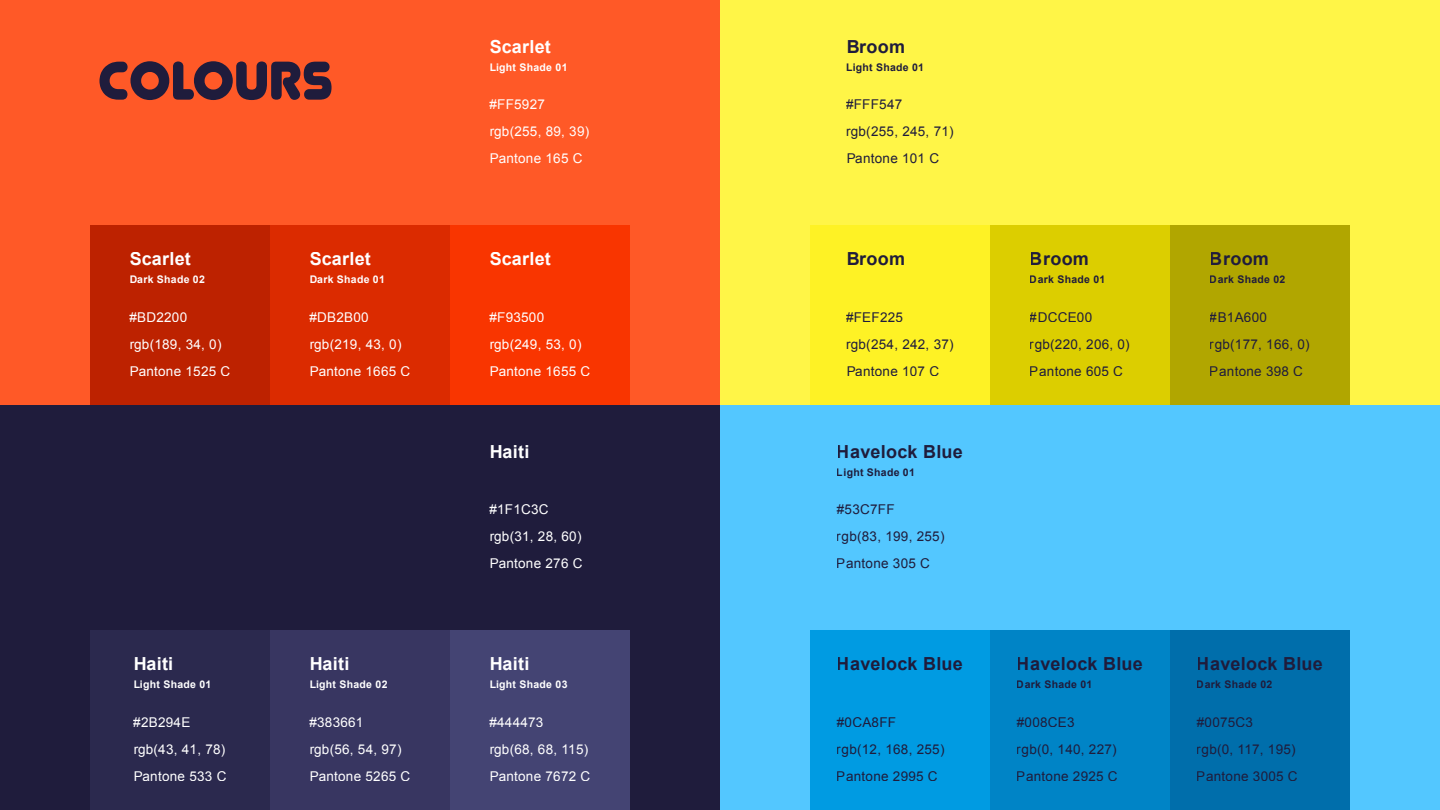
<style>
.page{position:relative;width:1440px;height:810px;background:#fff}
.page>*{position:absolute;margin:0;border:0;box-sizing:border-box;transform-origin:0 0}
.t1{font:54px "Junegull";color:#1f1c3c}
.t2{font:700 18px "Arial";letter-spacing:.015em;color:#1f1c3c}
.t3{font:700 18px "Arial";letter-spacing:.015em;color:#fff}
.t4{font:13.5px/27px "Arial";letter-spacing:.02em;color:#1f1c3c}
.t5{font:13.5px/27px "Arial";letter-spacing:.02em;color:#fff}
.t6{font:700 10.5px "Arial";letter-spacing:.025em;color:#fff}
.t7{font:700 10.5px "Arial";letter-spacing:.025em;color:#1f1c3c}
</style>
<div class="page">
<div style="left:0;top:0;width:720px;height:405px;background:#ff5927"></div>
<div style="left:720px;top:0;width:720px;height:405px;background:#fff547"></div>
<div style="left:0;top:405px;width:720px;height:405px;background:#1f1c3c"></div>
<div style="left:720px;top:405px;width:720px;height:405px;background:#53c7ff"></div>
<div style="left:90px;top:225px;width:180px;height:180px;background:#bd2200"></div>
<div style="left:270px;top:225px;width:180px;height:180px;background:#db2b00"></div>
<div style="left:450px;top:225px;width:180px;height:180px;background:#f93500"></div>
<div style="left:90px;top:630px;width:180px;height:180px;background:#2b294e"></div>
<div style="left:270px;top:630px;width:180px;height:180px;background:#383661"></div>
<div style="left:450px;top:630px;width:180px;height:180px;background:#444473"></div>
<div style="left:810px;top:225px;width:180px;height:180px;background:#fef225"></div>
<div style="left:990px;top:225px;width:180px;height:180px;background:#dcce00"></div>
<div style="left:1170px;top:225px;width:180px;height:180px;background:#b1a600"></div>
<div style="left:810px;top:630px;width:180px;height:180px;background:#009be2"></div>
<div style="left:990px;top:630px;width:180px;height:180px;background:#0084c6"></div>
<div style="left:1170px;top:630px;width:180px;height:180px;background:#006eab"></div>
<h1 class="t1" style="left:98px;top:48px;width:237px">COLOURS</h1>
<h2 class="t3" style="left:129px;top:247px;width:63px">Scarlet</h2>
<p class="t6" style="left:129px;top:273px;width:77px">Dark Shade 02</p>
<p class="t5" style="left:129px;top:304px;width:102px">#BD2200 rgb(189, 34, 0)<br>Pantone 1525 C</p>
<h2 class="t3" style="left:309px;top:247px;width:63px">Scarlet</h2>
<p class="t6" style="left:309px;top:273px;width:77px">Dark Shade 01</p>
<p class="t5" style="left:309px;top:304px;width:102px">#DB2B00 rgb(219, 43, 0)<br>Pantone 1665 C</p>
<h2 class="t3" style="left:133px;top:652px;width:42px">Haiti</h2>
<p class="t6" style="left:133px;top:678px;width:80px">Light Shade 01</p>
<p class="t5" style="left:133px;top:709px;width:95px">#2B294E rgb(43, 41, 78)<br>Pantone 533 C</p>
<h2 class="t3" style="left:309px;top:652px;width:42px">Haiti</h2>
<p class="t6" style="left:309px;top:678px;width:80px">Light Shade 02</p>
<p class="t5" style="left:309px;top:709px;width:102px">#383661 rgb(56, 54, 97)<br>Pantone 5265 C</p>
<h2 class="t3" style="left:489px;top:35px;width:63px">Scarlet</h2>
<p class="t6" style="left:489px;top:61px;width:80px">Light Shade 01</p>
<p class="t5" style="left:489px;top:91px;width:101px">#FF5927 rgb(255, 89, 39)<br>Pantone 165 C</p>
<h2 class="t3" style="left:489px;top:247px;width:63px">Scarlet</h2>
<p class="t5" style="left:489px;top:304px;width:102px">#F93500 rgb(249, 53, 0)<br>Pantone 1655 C</p>
<h2 class="t3" style="left:489px;top:440px;width:42px">Haiti</h2>
<p class="t5" style="left:489px;top:496px;width:95px">#1F1C3C rgb(31, 28, 60)<br>Pantone 276 C</p>
<h2 class="t3" style="left:489px;top:652px;width:42px">Haiti</h2>
<p class="t6" style="left:489px;top:678px;width:80px">Light Shade 03</p>
<p class="t5" style="left:489px;top:709px;width:102px">#444473 rgb(68, 68, 115)<br>Pantone 7672 C</p>
<h2 class="t2" style="left:846px;top:35px;width:61px">Broom</h2>
<p class="t7" style="left:846px;top:61px;width:80px">Light Shade 01</p>
<p class="t4" style="left:846px;top:91px;width:109px">#FFF547 rgb(255, 245, 71)<br>Pantone 101 C</p>
<h2 class="t2" style="left:846px;top:247px;width:61px">Broom</h2>
<p class="t4" style="left:846px;top:304px;width:109px">#FEF225 rgb(254, 242, 37)<br>Pantone 107 C</p>
<h2 class="t2" style="left:837px;top:440px;width:128px">Havelock Blue</h2>
<p class="t7" style="left:837px;top:466px;width:80px">Light Shade 01</p>
<p class="t4" style="left:837px;top:496px;width:109px">#53C7FF<br>rgb(83, 199, 255)<br>Pantone 305 C</p>
<h2 class="t2" style="left:837px;top:652px;width:128px">Havelock Blue</h2>
<p class="t4" style="left:837px;top:709px;width:109px">#0CA8FF<br>rgb(12, 168, 255)<br>Pantone 2995 C</p>
<h2 class="t2" style="left:1030px;top:247px;width:61px">Broom</h2>
<p class="t7" style="left:1030px;top:273px;width:77px">Dark Shade 01</p>
<p class="t4" style="left:1030px;top:304px;width:101px">#DCCE00 rgb(220, 206, 0)<br>Pantone 605 C</p>
<h2 class="t2" style="left:1017px;top:652px;width:128px">Havelock Blue</h2>
<p class="t7" style="left:1017px;top:678px;width:77px">Dark Shade 01</p>
<p class="t4" style="left:1017px;top:709px;width:102px">#008CE3<br>rgb(0, 140, 227)<br>Pantone 2925 C</p>
<h2 class="t2" style="left:1210px;top:247px;width:61px">Broom</h2>
<p class="t7" style="left:1210px;top:273px;width:77px">Dark Shade 02</p>
<p class="t4" style="left:1210px;top:304px;width:101px">#B1A600 rgb(177, 166, 0)<br>Pantone 398 C</p>
<h2 class="t2" style="left:1197px;top:652px;width:128px">Havelock Blue</h2>
<p class="t7" style="left:1197px;top:678px;width:77px">Dark Shade 02</p>
<p class="t4" style="left:1197px;top:709px;width:102px">#0075C3<br>rgb(0, 117, 195)<br>Pantone 3005 C</p>
</div>
